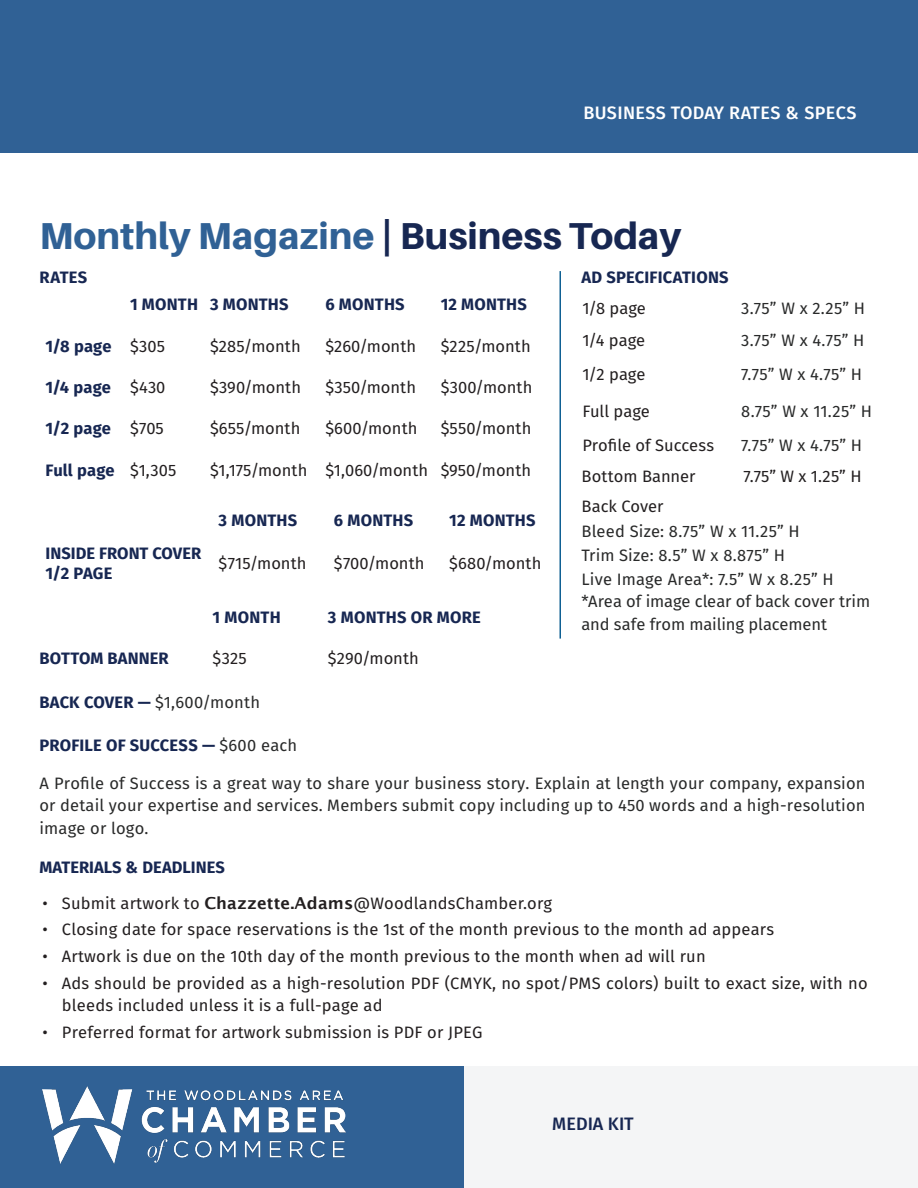
<style>
.page{position:relative;width:918px;height:1188px;background:#fff}
.page>*{position:absolute;margin:0;border:0;box-sizing:border-box;transform-origin:0 0}
.t1{font:800 37.5px "Aileron";color:#306195}
.Section_Header_-_Ali{font:500 18px "Fira Sans";letter-spacing:.02em;color:#fff}
.t2{font:500 18px "Fira Sans";color:#172752}
.Chart_Data_Text{font:16.5px/22.5px "Fira Sans";letter-spacing:.01em;color:#231f20}
.Chart_Data_Header{font:16.5px/22.5px "Fira Sans";letter-spacing:.01em;color:#292a2a;text-align:justify}
.Chart_Data_Header-2{font:700 16.5px/19.8px "Fira Sans";letter-spacing:.01em;color:#172752}
.Body_Text_-_2pt_Spac{font:700 16.5px "Fira Sans";color:#172752}
.s1{color:#172752}
.s2{font-weight:700;color:#172752}
.s3{font-weight:400;color:#292a2a}
.s4{font-family:"Lucida Sans";font-weight:600}
</style>
<div class="page">
<div style="left:463px;top:1066px;width:455px;height:122px;background:#f4f5f6"></div>
<div style="left:0;top:0;width:918px;height:153px;background:#306195"></div>
<div style="left:0;top:1066px;width:463px;height:122px;background:#306195"></div>
<hr style="left:560px;top:271px;width:1px;height:368px;background:#0f6093">
<img style="left:43px;top:1087px;width:302px;height:76px">
<p class="Section_Header_-_Ali" style="left:583px;top:100px;width:275px">BUSINESS TODAY RATES &amp; SPECS</p>
<p class="t1" style="left:39px;top:215px;width:643px">Monthly Magazine <span class="s1">| Business Today</span></p>
<p class="Chart_Data_Header-2" style="left:39px;top:268px;width:49px">RATES</p>
<p class="Chart_Data_Header-2" style="left:130px;top:295px;width:69px">1 MONTH</p>
<p class="Chart_Data_Header-2" style="left:210px;top:295px;width:80px">3 MONTHS</p>
<p class="Chart_Data_Header-2" style="left:325px;top:295px;width:81px">6 MONTHS</p>
<p class="Chart_Data_Header-2" style="left:441px;top:295px;width:88px">12 MONTHS</p>
<p class="Chart_Data_Header-2" style="left:45px;top:336px;width:68px">1/8 page</p>
<p class="Chart_Data_Text" style="left:130px;top:335px;width:36px">$305</p>
<p class="Chart_Data_Text" style="left:210px;top:335px;width:92px">$285/month</p>
<p class="Chart_Data_Text" style="left:325px;top:335px;width:92px">$260/month</p>
<p class="Chart_Data_Text" style="left:441px;top:335px;width:92px">$225/month</p>
<p class="Chart_Data_Header-2" style="left:45px;top:377px;width:67px">1/4 page</p>
<p class="Chart_Data_Text" style="left:130px;top:376px;width:37px">$430</p>
<p class="Chart_Data_Text" style="left:210px;top:376px;width:93px">$390/month</p>
<p class="Chart_Data_Text" style="left:325px;top:376px;width:92px">$350/month</p>
<p class="Chart_Data_Text" style="left:441px;top:376px;width:93px">$300/month</p>
<p class="Chart_Data_Header-2" style="left:45px;top:419px;width:67px">1/2 page</p>
<p class="Chart_Data_Text" style="left:130px;top:417px;width:35px">$705</p>
<p class="Chart_Data_Text" style="left:210px;top:417px;width:92px">$655/month</p>
<p class="Chart_Data_Text" style="left:325px;top:417px;width:94px">$600/month</p>
<p class="Chart_Data_Text" style="left:441px;top:417px;width:92px">$550/month</p>
<p class="Chart_Data_Header-2" style="left:45px;top:460px;width:71px">Full page</p>
<p class="Chart_Data_Text" style="left:130px;top:459px;width:48px">$1,305</p>
<p class="Chart_Data_Text" style="left:210px;top:459px;width:99px">$1,175/month</p>
<p class="Chart_Data_Text" style="left:325px;top:459px;width:104px">$1,060/month</p>
<p class="Chart_Data_Text" style="left:441px;top:459px;width:92px">$950/month</p>
<p class="Chart_Data_Header-2" style="left:219px;top:510px;width:80px">3 MONTHS</p>
<p class="Chart_Data_Header-2" style="left:334px;top:510px;width:81px">6 MONTHS</p>
<p class="Chart_Data_Header-2" style="left:449px;top:510px;width:88px">12 MONTHS</p>
<p class="Chart_Data_Header-2" style="left:45px;top:543px;width:157px">INSIDE FRONT COVER<br>1/2 PAGE</p>
<p class="Chart_Data_Text" style="left:219px;top:552px;width:89px">$715/month</p>
<p class="Chart_Data_Text" style="left:334px;top:552px;width:92px">$700/month</p>
<p class="Chart_Data_Text" style="left:449px;top:552px;width:94px">$680/month</p>
<p class="Chart_Data_Header-2" style="left:213px;top:607px;width:70px">1 MONTH</p>
<p class="Chart_Data_Header-2" style="left:328px;top:607px;width:154px">3 MONTHS OR MORE</p>
<p class="Chart_Data_Header-2" style="left:40px;top:649px;width:131px">BOTTOM BANNER</p>
<p class="Chart_Data_Text" style="left:213px;top:647px;width:36px">$325</p>
<p class="Chart_Data_Text" style="left:328px;top:647px;width:92px">$290/month</p>
<p class="Chart_Data_Header-2" style="left:582px;top:268px;width:149px">AD SPECIFICATIONS</p>
<p class="Chart_Data_Text" style="left:582px;top:297px;width:65px">1/8 page</p>
<p class="Chart_Data_Header" style="left:741px;top:297px;width:125px">3.75” W x 2.25” H</p>
<p class="Chart_Data_Text" style="left:582px;top:329px;width:65px">1/4 page</p>
<p class="Chart_Data_Header" style="left:741px;top:329px;width:125px">3.75” W x 4.75” H</p>
<p class="Chart_Data_Text" style="left:582px;top:363px;width:65px">1/2 page</p>
<p class="Chart_Data_Header" style="left:741px;top:363px;width:123px">7.75” W x 4.75” H</p>
<p class="Chart_Data_Text" style="left:582px;top:400px;width:69px">Full page</p>
<p class="Chart_Data_Header" style="left:741px;top:400px;width:132px">8.75” W x 11.25” H</p>
<p class="Chart_Data_Text" style="left:582px;top:434px;width:133px">Profile of Success</p>
<p class="Chart_Data_Header" style="left:741px;top:434px;width:123px">7.75” W x 4.75” H</p>
<p class="Chart_Data_Text" style="left:582px;top:465px;width:116px">Bottom Banner</p>
<p class="Chart_Data_Text" style="left:744px;top:465px;width:120px">7.75” W x 1.25” H</p>
<p class="Chart_Data_Text" style="left:582px;top:495px;width:84px">Back Cover</p>
<p class="Chart_Data_Header" style="left:582px;top:520px;width:220px">Bleed Size: 8.75” W x 11.25” H</p>
<p class="Chart_Data_Header" style="left:582px;top:544px;width:205px">Trim Size: 8.5” W x 8.875” H</p>
<p class="Chart_Data_Header" style="left:582px;top:568px;width:290px;text-align:left">Live Image Area*: 7.5” W x 8.25” H *Area of image clear of back cover trim and safe from mailing placement</p>
<p class="Chart_Data_Header" style="left:39px;top:691px;width:222px"><span class="s2">BACK COVER —</span> $1,600/month</p>
<p class="Chart_Data_Header-2" style="left:39px;top:735px;width:259px">PROFILE OF SUCCESS — <span class="s3">$600 each</span></p>
<p class="Chart_Data_Header" style="left:39px;top:772px;width:828px">A Profile of Success is a great way to share your business story. Explain at length your company, expansion or detail your expertise and services. Members submit copy including up to 450 words and a high-resolution image or logo.</p>
<p class="Body_Text_-_2pt_Spac" style="left:39px;top:856px;width:187px">MATERIALS &amp; DEADLINES</p>
<p class="Chart_Data_Text" style="left:42px;top:892px;width:511px">• Submit artwork to <span class="s4">Chazzette.Adams</span>@WoodlandsChamber.org</p>
<p class="Chart_Data_Text" style="left:42px;top:918px;width:733px">• Closing date for space reservations is the 1st of the month previous to the month ad appears</p>
<p class="Chart_Data_Text" style="left:42px;top:945px;width:665px">• Artwork is due on the 10th day of the month previous to the month when ad will run</p>
<p class="Chart_Data_Text" style="left:62px;top:972px;width:807px;text-indent:-20px">• Ads should be provided as a high-resolution PDF (CMYK, no spot/PMS colors) built to exact size, with no bleeds included unless it is a full-page ad</p>
<p class="Chart_Data_Text" style="left:42px;top:1021px;width:442px">• Preferred format for artwork submission is PDF or JPEG</p>
<p class="t2" style="left:552px;top:1111px;width:83px">MEDIA KIT</p>
</div>
